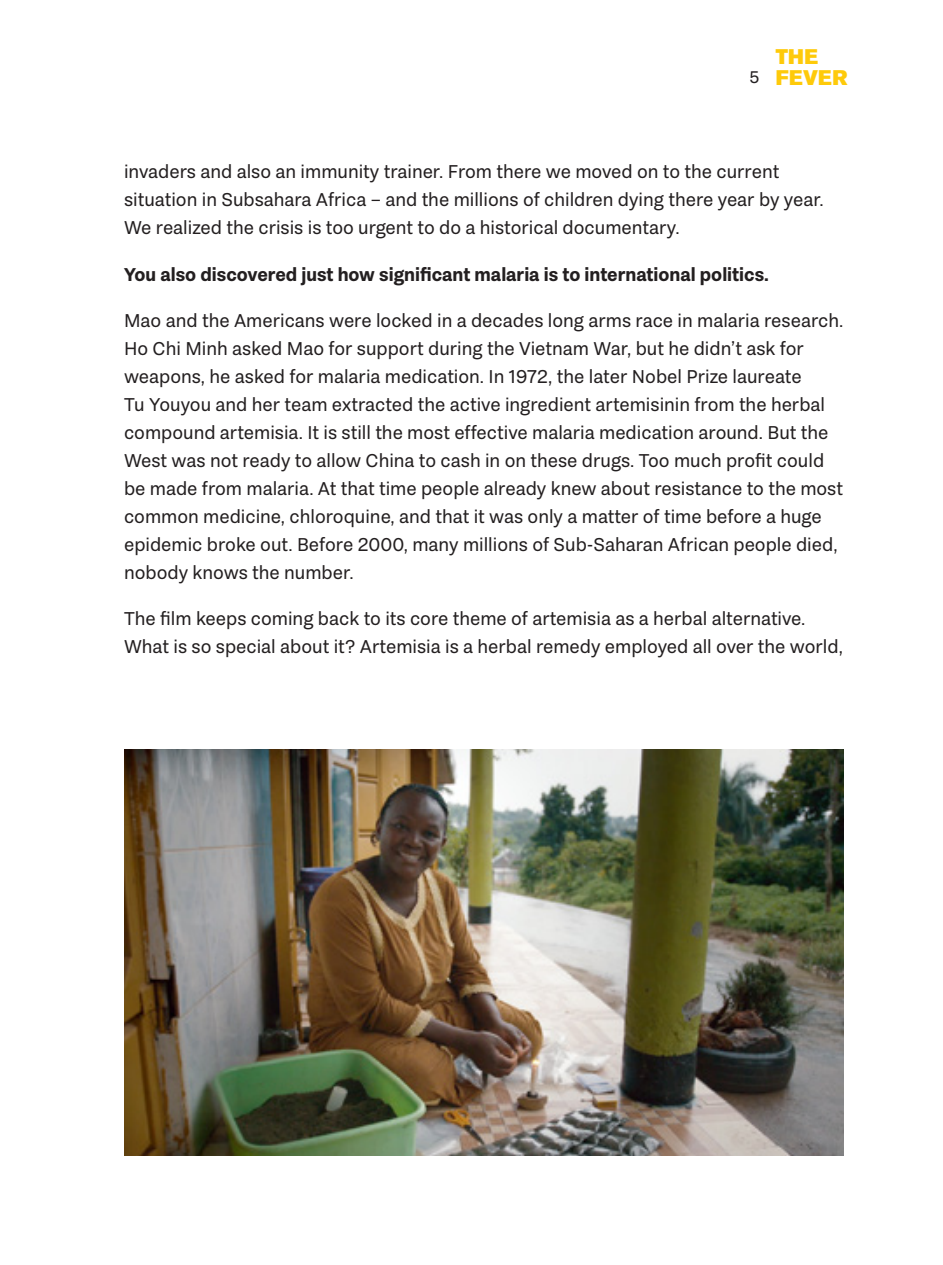
<style>
.page{position:relative;width:943px;height:1265px;background:#fff}
.page>*{position:absolute;margin:0;border:0;box-sizing:border-box;transform-origin:0 0}
.t1{font:21px/21px "Akzidenz Grotesk BE Super";letter-spacing:.015em;color:#feca0a}
.t2{font:19.25px/28px "Passenger Sans";color:#231f20}
.t3{font:700 19.25px "Passenger Sans";color:#231f20}
.t4{font:17.5px "Passenger Sans";color:#231f20}
</style>
<div class="page">
<img style="left:124px;top:749px;width:719px;height:407px">
<p class="t4" style="left:749px;top:67px;width:11px">5</p>
<p class="t1" style="left:775px;top:46px;width:73px">THE<br>FEVER</p>
<p class="t2" style="left:124px;top:158px;width:701px">invaders and also an immunity trainer. From there we moved on to the current situation in Subsahara Africa – and the millions of children dying there year by year.<br>We realized the crisis is too urgent to do a historical documentary.</p>
<p class="t3" style="left:124px;top:263px;width:646px">You also discovered just how significant malaria is to international politics.</p>
<p class="t2" style="left:124px;top:306px;width:720px">Mao and the Americans were locked in a decades long arms race in malaria research.<br>Ho Chi Minh asked Mao for support during the Vietnam War, but he didn’t ask for weapons, he asked for malaria medication. In 1972, the later Nobel Prize laureate<br>Tu Youyou and her team extracted the active ingredient artemisinin from the herbal compound artemisia. It is still the most effective malaria medication around. But the West was not ready to allow China to cash in on these drugs. Too much profit could be made from malaria. At that time people already knew about resistance to the most common medicine, chloroquine, and that it was only a matter of time before a huge epidemic broke out. Before 2000, many millions of Sub-Saharan African people died, nobody knows the number.</p>
<p class="t2" style="left:124px;top:605px;width:720px">The film keeps coming back to its core theme of artemisia as a herbal alternative.<br>What is so special about it? Artemisia is a herbal remedy employed all over the world,</p>
</div>
